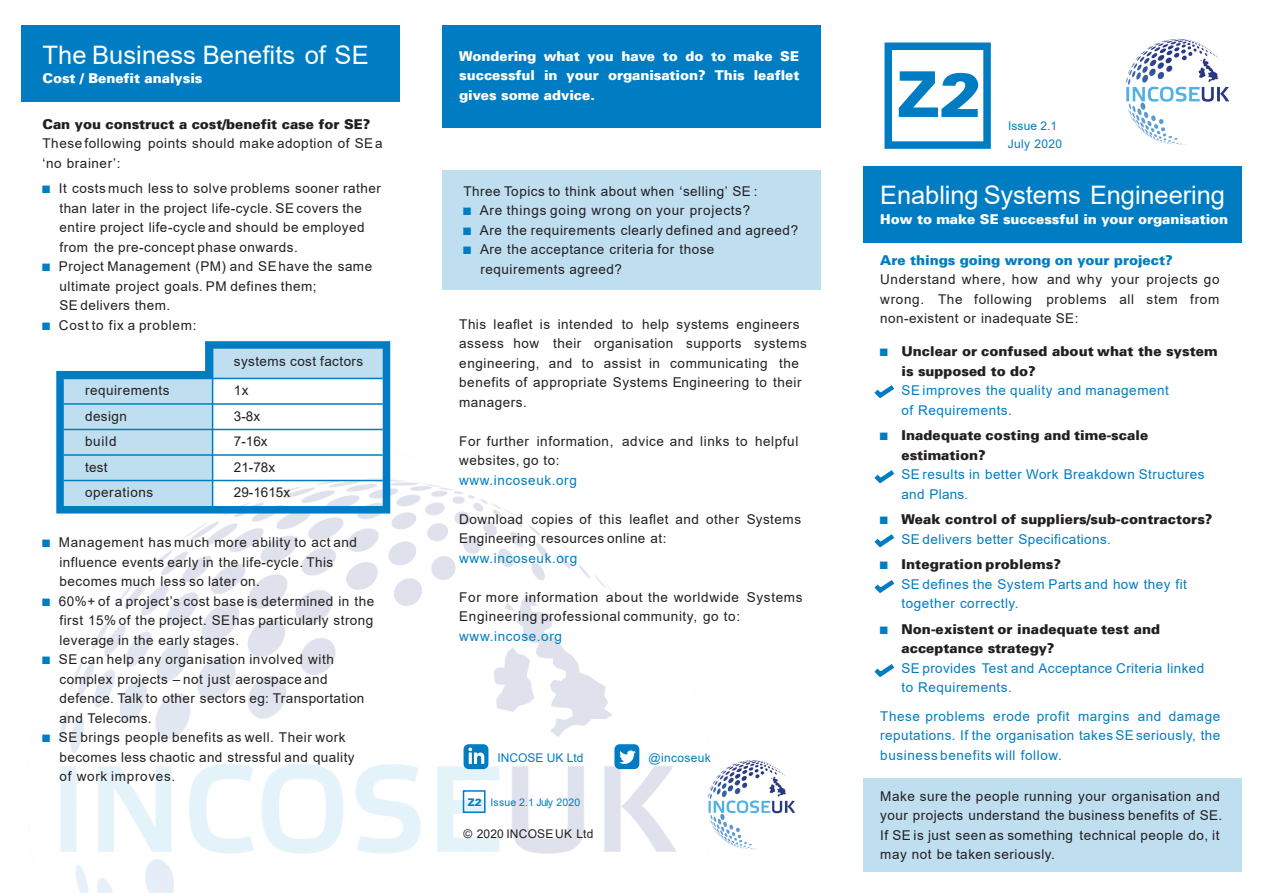
<style>
.page{position:relative;width:1263px;height:893px;background:#fff}
.page>*{position:absolute;margin:0;border:0;box-sizing:border-box;transform-origin:0 0}
.t1{font:900 63px "Univers";color:#007dc2}
.t2{font:25.5px "Arial";letter-spacing:-.005em;color:#fff}
.t3{font:13.5px/19.5px "Arial";letter-spacing:.04em;color:#231f20}
.t4{font:13.5px/19.5px "Arial";letter-spacing:.035em;color:#007dc2}
.t5{font:900 13.5px/19.5px "Univers";letter-spacing:.005em;color:#231f20}
.t6{font:900 13.5px/19.5px "Univers";color:#fff;text-align:justify}
.t7{font:900 13.5px "Univers";color:#007dc2}
.t8{font:12px/18px "Arial";letter-spacing:.03em;color:#007dc2}
.t9{font:12px "Arial";letter-spacing:.015em;color:#231f20}
.t10{font:12px "Arial";color:#007dc2}
.t11{font:10.5px "Arial";letter-spacing:.015em;color:#007dc2}
.s1{font-family:"Consolas";color:#007dc2}
.s2{font-family:"Univers";font-weight:900}
.s3{font-family:"Consolas";font-weight:400;color:#007dc2}
</style>
<div class="page">
<img style="left:56px;top:413px;width:620px;height:480px">
<div style="left:442px;top:26px;width:379px;height:102px;background:#007dc2"></div>
<div style="left:21px;top:26px;width:379px;height:76px;background:#007dc2"></div>
<div style="left:863px;top:166px;width:379px;height:76px;background:#007dc2"></div>
<div style="left:442px;top:170px;width:379px;height:119px;background:#bfdef0"></div>
<div style="left:863px;top:778px;width:379px;height:94px;background:#bfdef0"></div>
<svg style="left:884px;top:43px;width:107px;height:106px"></svg>
<div style="left:463px;top:790px;width:22px;height:23px;border:2px solid #007dc2"></div>
<svg style="left:874px;top:470px;width:21px;height:14px"></svg>
<svg style="left:874px;top:534px;width:21px;height:14px"></svg>
<svg style="left:874px;top:580px;width:21px;height:13px"></svg>
<svg style="left:874px;top:664px;width:21px;height:14px"></svg>
<svg style="left:874px;top:385px;width:21px;height:14px"></svg>
<svg style="left:56px;top:341px;width:334px;height:172px"></svg>
<hr style="left:212px;top:349px;width:1px;height:161px;background:#007dc2">
<hr style="left:64px;top:378px;width:319px;height:1px;background:#007dc2">
<hr style="left:64px;top:403px;width:319px;height:2px;background:#007dc2">
<hr style="left:64px;top:429px;width:319px;height:1px;background:#007dc2">
<hr style="left:64px;top:454px;width:319px;height:2px;background:#007dc2">
<hr style="left:64px;top:480px;width:319px;height:1px;background:#007dc2">
<img style="left:1125px;top:38px;width:105px;height:107px">
<img style="left:708px;top:760px;width:87px;height:90px">
<svg style="left:464px;top:744px;width:24px;height:25px"></svg>
<svg style="left:614px;top:744px;width:25px;height:25px"></svg>
<h2 class="t2" style="left:43px;top:45px;width:328px">The Business Benefits of SE</h2>
<p class="t6" style="left:43px;top:70px;width:161px">Cost / Benefit analysis</p>
<p class="t5" style="left:43px;top:115px;width:329px">Can you construct a cost/benefit case for SE?</p>
<p class="t3" style="left:43px;top:135px;width:342px">These following points should make adoption of SEa ‘no brainer’:</p>
<p class="t3" style="left:60px;top:180px;width:323px;text-indent:-17px"><span class="s1">■</span> It costs much less to solve problems sooner rather than later in the project life-cycle. SE covers the entire project life-cycle and should be employed from the pre-concept phase onwards.</p>
<p class="t3" style="left:60px;top:258px;width:314px;text-indent:-17px"><span class="s1">■</span> Project Management (PM) and SEhave the same ultimate project goals. PM defines them;<br>SE delivers them.</p>
<p class="t3" style="left:43px;top:317px;width:155px"><span class="s1">■</span> Cost to fix a problem:</p>
<p class="t3" style="left:234px;top:352px;width:131px">systems cost factors</p>
<p class="t3" style="left:85px;top:382px;width:86px">requirements</p>
<p class="t3" style="left:234px;top:382px;width:16px">1x</p>
<p class="t3" style="left:85px;top:408px;width:44px">design</p>
<p class="t3" style="left:234px;top:408px;width:28px">3-8x</p>
<p class="t3" style="left:85px;top:433px;width:33px">build</p>
<p class="t3" style="left:234px;top:433px;width:35px">7-16x</p>
<p class="t3" style="left:85px;top:459px;width:24px">test</p>
<p class="t3" style="left:234px;top:459px;width:43px">21-78x</p>
<p class="t3" style="left:85px;top:484px;width:70px">operations</p>
<p class="t3" style="left:234px;top:484px;width:58px">29-1615x</p>
<p class="t3" style="left:60px;top:534px;width:299px;text-indent:-17px"><span class="s1">■</span> Management has much more ability to act and influence events early in the life-cycle. This becomes much less so later on.</p>
<p class="t3" style="left:60px;top:593px;width:316px;text-align:justify;text-indent:-17px"><span class="s1">■</span> 60%+ of a project’s cost base is determined in the first 15% of the project. SEhas particularly strong leverage in the early stages.</p>
<p class="t3" style="left:60px;top:651px;width:306px;text-indent:-17px"><span class="s1">■</span> SE can help any organisation involved with complex projects – not just aerospace and defence. Talk to other sectors eg: Transportation and Telecoms.</p>
<p class="t3" style="left:60px;top:729px;width:297px;text-indent:-17px"><span class="s1">■</span> SE brings people benefits as well. Their work becomes less chaotic and stressful and quality of work improves.</p>
<p class="t6" style="left:459px;top:47px;width:342px">Wondering what you have to do to make SE successful in your organisation? This leaflet gives some advice.</p>
<p class="t3" style="left:463px;top:182px;width:296px">Three Topics to think about when ‘selling’ SE :</p>
<p class="t3" style="left:463px;top:202px;width:288px"><span class="s1">■</span> Are things going wrong on your projects?</p>
<p class="t3" style="left:463px;top:221px;width:336px"><span class="s1">■</span> Are the requirements clearly defined and agreed?</p>
<p class="t3" style="left:480px;top:241px;width:235px;text-indent:-17px"><span class="s1">■</span> Are the acceptance criteria for those requirements agreed?</p>
<p class="t3" style="left:459px;top:315px;width:349px">This leaflet is intended to help systems engineers assess how their organisation supports systems engineering, and to assist in communicating the benefits of appropriate Systems Engineering to their managers.</p>
<p class="t3" style="left:459px;top:432px;width:341px">For further information, advice and links to helpful websites, go to:</p>
<p class="t4" style="left:459px;top:471px;width:119px">www.incoseuk.org</p>
<p class="t3" style="left:459px;top:510px;width:343px">Download copies of this leaflet and other Systems<br>Engineering resources online at:</p>
<p class="t4" style="left:459px;top:549px;width:119px">www.incoseuk.org</p>
<p class="t3" style="left:459px;top:588px;width:345px">For more information about the worldwide Systems<br>Engineering professional community, go to:</p>
<p class="t4" style="left:459px;top:627px;width:104px">www.incose.org</p>
<p class="t10" style="left:497px;top:754px;width:88px">INCOSE UK Ltd</p>
<p class="t8" style="left:648px;top:750px;width:64px">@incoseuk</p>
<p class="t11" style="left:468px;top:798px;width:114px"><span class="s2">Z2</span> Issue 2.1 July 2020</p>
<p class="t9" style="left:463px;top:829px;width:131px">© 2020 INCOSE UK Ltd</p>
<h1 class="t1" style="left:897px;top:70px;width:86px">Z2</h1>
<p class="t8" style="left:1008px;top:118px;width:56px">Issue 2.1<br>July 2020</p>
<h2 class="t2" style="left:880px;top:186px;width:346px">Enabling Systems Engineering</h2>
<p class="t6" style="left:880px;top:210px;width:349px">How to make SE successful in your organisation</p>
<p class="t7" style="left:880px;top:255px;width:294px">Are things going wrong on your project?</p>
<p class="t3" style="left:880px;top:271px;width:341px;text-align:justify">Understand where, how and why your projects go wrong. The following problems all stem from non-existent or inadequate SE:</p>
<p class="t5" style="left:901px;top:343px;width:318px;text-indent:-21px"><span class="s3">■</span> Unclear or confused about what the system is supposed to do?</p>
<p class="t4" style="left:901px;top:382px;width:269px">SE improves the quality and management of Requirements.</p>
<p class="t5" style="left:901px;top:427px;width:248px;text-indent:-21px"><span class="s3">■</span> Inadequate costing and time-scale estimation?</p>
<p class="t4" style="left:901px;top:466px;width:304px">SE results in better Work Breakdown Structures and Plans.</p>
<p class="t5" style="left:880px;top:511px;width:334px"><span class="s3">■</span> Weak control of suppliers/sub-contractors?</p>
<p class="t4" style="left:901px;top:531px;width:211px">SE delivers better Specifications.</p>
<p class="t5" style="left:880px;top:556px;width:182px"><span class="s3">■</span> Integration problems?</p>
<p class="t4" style="left:901px;top:576px;width:287px">SE defines the System Parts and how they fit together correctly.</p>
<p class="t5" style="left:901px;top:620px;width:260px;text-indent:-21px"><span class="s3">■</span> Non-existent or inadequate test and acceptance strategy?</p>
<p class="t4" style="left:901px;top:660px;width:304px">SE provides Test and Acceptance Criteria linked to Requirements.</p>
<p class="t4" style="left:880px;top:708px;width:342px;text-align:justify">These problems erode profit margins and damage reputations. If the organisation takes SEseriously, the business benefits will follow.</p>
<p class="t3" style="left:880px;top:787px;width:344px">Make sure the people running your organisation and your projects understand the business benefits of SE.<br>If SE is just seen as something technical people do, it may not be taken seriously.</p>
</div>
